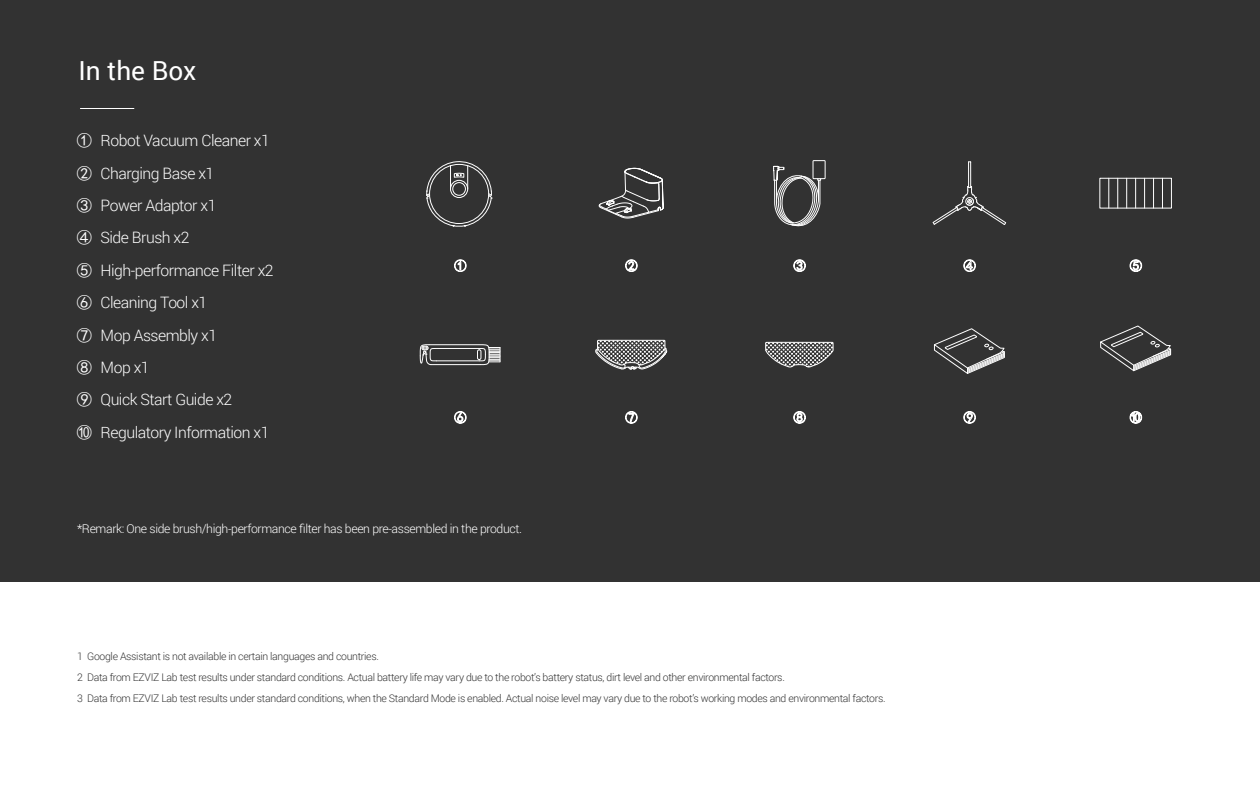
<style>
.page{position:relative;width:1260px;height:788px;background:#fff}
.page>*{position:absolute;margin:0;border:0;box-sizing:border-box;transform-origin:0 0}
.t1{font:26.25px "Roboto";color:#fff}
.t2{font:300 15.75px/32.4px "Roboto";letter-spacing:-.03em;color:#fff}
.t3{font:15.75px/32.4px "Sim Hei";color:#fff;text-align:justify}
.t4{font:300 12.25px "Roboto";letter-spacing:-.03em;color:#fff}
.t5{font:300 10.5px/21px "Roboto";letter-spacing:-.03em;color:#333}
</style>
<div class="page">
<div style="left:0;top:0;width:1260px;height:581px;background:#323232"></div>
<hr style="left:80px;top:108px;width:54px;height:1px;background:#fff">
<svg style="left:1129px;top:411px;width:13px;height:12px"></svg>
<svg style="left:454px;top:259px;width:13px;height:13px"></svg>
<svg style="left:963px;top:411px;width:13px;height:12px"></svg>
<svg style="left:793px;top:411px;width:13px;height:12px"></svg>
<svg style="left:625px;top:411px;width:13px;height:12px"></svg>
<svg style="left:454px;top:411px;width:13px;height:12px"></svg>
<svg style="left:1129px;top:259px;width:13px;height:13px"></svg>
<svg style="left:963px;top:259px;width:13px;height:13px"></svg>
<svg style="left:793px;top:259px;width:13px;height:13px"></svg>
<svg style="left:625px;top:259px;width:13px;height:13px"></svg>
<svg style="left:420px;top:344px;width:81px;height:22px"></svg>
<div style="left:1100px;top:178px;width:72px;height:30px;border:1px solid #fff"></div>
<hr style="left:1144px;top:178px;width:1px;height:30px;background:#fff">
<hr style="left:1135px;top:178px;width:1px;height:30px;background:#fff">
<hr style="left:1126px;top:178px;width:1px;height:30px;background:#fff">
<hr style="left:1153px;top:178px;width:1px;height:30px;background:#fff">
<hr style="left:1117px;top:178px;width:1px;height:30px;background:#fff">
<hr style="left:1162px;top:178px;width:1px;height:30px;background:#fff">
<hr style="left:1109px;top:178px;width:1px;height:30px;background:#fff">
<svg style="left:932px;top:161px;width:74px;height:64px"></svg>
<svg style="left:599px;top:168px;width:65px;height:51px"></svg>
<div style="left:813px;top:160px;width:12px;height:19px;border:1px solid #fff"></div>
<svg style="left:773px;top:166px;width:53px;height:61px"></svg>
<svg style="left:595px;top:340px;width:72px;height:30px"></svg>
<svg style="left:765px;top:342px;width:69px;height:25px"></svg>
<svg style="left:934px;top:328px;width:71px;height:46px"></svg>
<svg style="left:1100px;top:325px;width:72px;height:46px"></svg>
<svg style="left:426px;top:161px;width:66px;height:65px"></svg>
<h1 class="t1" style="left:78px;top:53px;width:119px">In the Box</h1>
<h2 class="t3" style="left:77px;top:124px;width:17px">①<br>②<br>③<br>④<br>⑤<br>⑥<br>⑦<br>⑧<br>⑨ ⑩</h2>
<h2 class="t2" style="left:101px;top:124px;width:175px">Robot Vacuum Cleaner x1<br>Charging Base x1<br>Power Adaptor x1<br>Side Brush x2<br>High-performance Filter x2<br>Cleaning Tool x1<br>Mop Assembly x1<br>Mop x1<br>Quick Start Guide x2<br>Regulatory Information x1</h2>
<p class="t4" style="left:77px;top:519px;width:446px">*Remark: One side brush/high-performance filter has been pre-assembled in the product.</p>
<p class="t5" style="left:77px;top:645px;width:810px">1 Google Assistant is not available in certain languages and countries.<br>2 Data from EZVIZ Lab test results under standard conditions. Actual battery life may vary due to the robot’s battery status, dirt level and other environmental factors.<br>3 Data from EZVIZ Lab test results under standard conditions, when the Standard Mode is enabled. Actual noise level may vary due to the robot’s working modes and environmental factors.</p>
</div>
